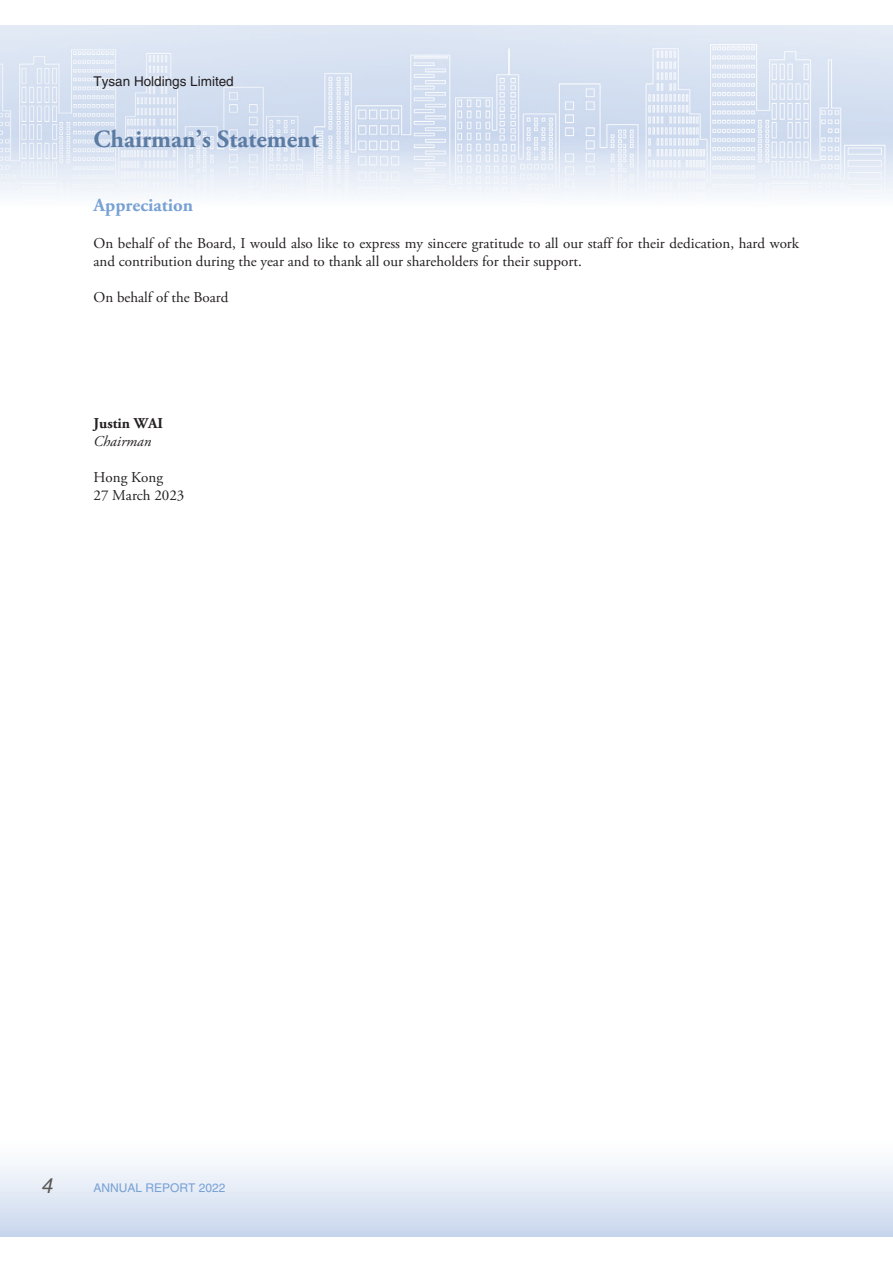
<style>
.page{position:relative;width:893px;height:1263px;background:#fff}
.page>*{position:absolute;margin:0;border:0;box-sizing:border-box;transform-origin:0 0}
.t1{font:700 24.75px "Adobe Garamond Pro";color:#5b7ba3}
.t2{font:italic 21px "Helvetica LT Std";color:#595856}
.t3{font:700 18.75px "Adobe Garamond Pro";color:#78a1d4}
.t4{font:15px/18px "Adobe Garamond Pro";color:#231f20}
.t5{font:700 15px "Adobe Garamond Pro";color:#231f20}
.t6{font:italic 15px "Adobe Garamond Pro";color:#231f20}
.t7{font:13.5px "Helvetica LT Std";color:#231f20}
.t8{font:12px "Helvetica LT Std";color:#78a1d4}
</style>
<div class="page">
<img style="left:0;top:26px;width:893px;height:171px">
<div style="left:0;top:1140px;width:893px;height:97px;background:linear-gradient(to bottom,#fff,#c8d6ed)"></div>
<p class="t7" style="left:94px;top:76px;width:142px">Tysan Holdings Limited</p>
<h1 class="t1" style="left:94px;top:124px;width:227px">Chairman’s Statement</h1>
<p class="t3" style="left:94px;top:194px;width:101px">Appreciation</p>
<p class="t4" style="left:94px;top:235px;width:707px">On behalf of the Board, I would also like to express my sincere gratitude to all our staff for their dedication, hard work and contribution during the year and to thank all our shareholders for their support.</p>
<p class="t4" style="left:94px;top:289px;width:136px">On behalf of the Board</p>
<p class="t5" style="left:94px;top:414px;width:71px">Justin WAI</p>
<p class="t6" style="left:94px;top:432px;width:59px">Chairman</p>
<p class="t4" style="left:94px;top:469px;width:92px">Hong Kong<br>27 March 2023</p>
<h2 class="t2" style="left:42px;top:1174px;width:13px">4</h2>
<p class="t8" style="left:94px;top:1183px;width:133px">ANNUAL REPORT 2022</p>
</div>
